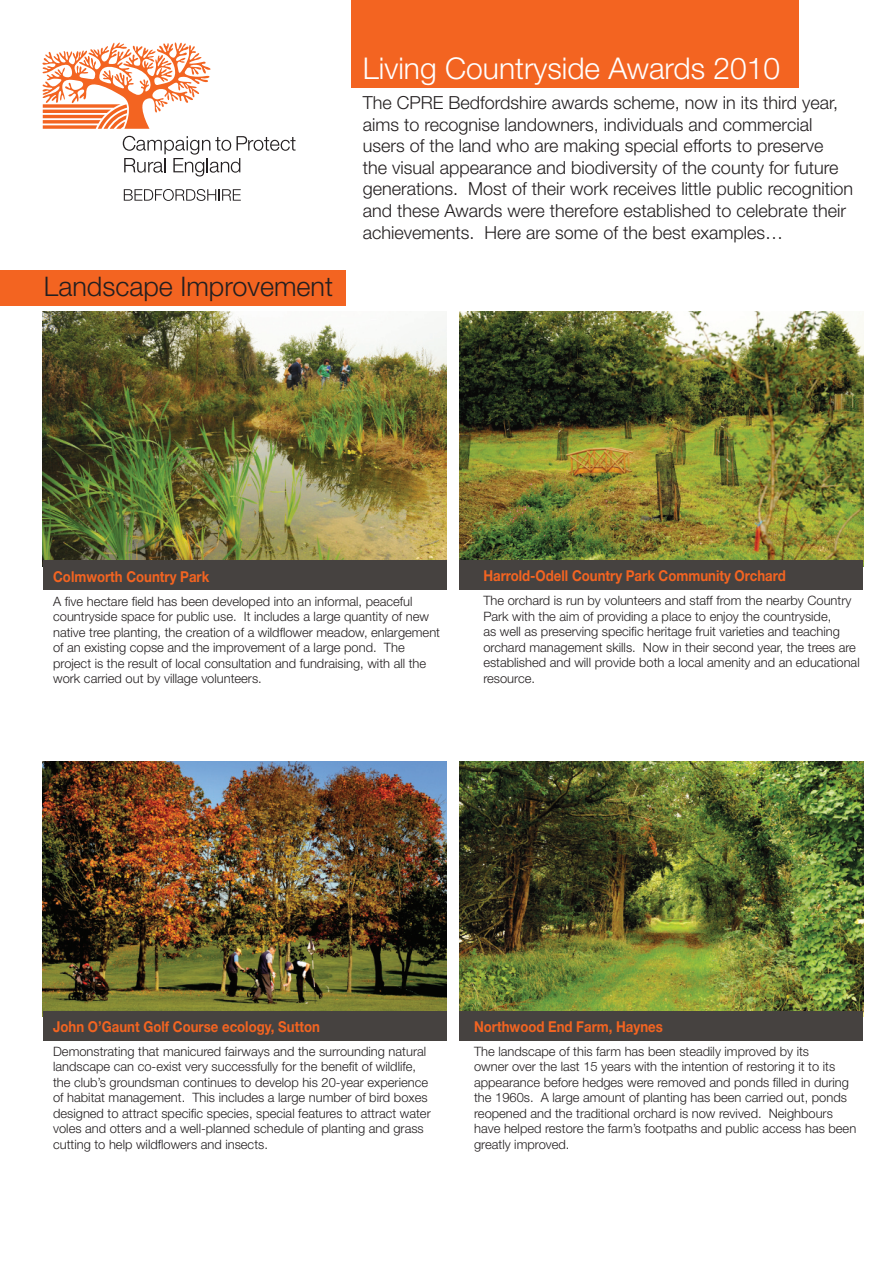
<style>
.page{position:relative;width:893px;height:1263px;background:#fff}
.page>*{position:absolute;margin:0;border:0;box-sizing:border-box;transform-origin:0 0}
.t1{font:300 30px "Helvetica Neue";color:#fff}
.t2{font:300 27px "Helvetica Neue";color:#231f20}
.t3{font:300 18px/21.6px "Helvetica Neue";color:#231f20}
.t4{font:700 15px "Helvetica Neue";color:#f36421;scale:.88 1}
.t5{font:300 12.9px/15.5px "Helvetica Neue";color:#231f20}
</style>
<div class="page">
<div style="left:0;top:270px;width:346px;height:35px;background:#f36421"></div>
<div style="left:351px;top:0;width:448px;height:88px;background:#f36421"></div>
<svg style="left:123px;top:136px;width:173px;height:40px"></svg>
<svg style="left:42px;top:42px;width:169px;height:87px"></svg>
<svg style="left:124px;top:189px;width:117px;height:12px"></svg>
<img style="left:43px;top:312px;width:403px;height:249px">
<img style="left:459px;top:312px;width:404px;height:249px">
<img style="left:459px;top:761px;width:404px;height:250px">
<img style="left:43px;top:761px;width:403px;height:250px">
<div style="left:43px;top:1011px;width:403px;height:30px;background:#464240"></div>
<div style="left:43px;top:561px;width:403px;height:29px;background:#464240"></div>
<div style="left:459px;top:561px;width:404px;height:29px;background:#464240"></div>
<div style="left:459px;top:1011px;width:404px;height:30px;background:#464240"></div>
<h2 class="t2" style="left:44px;top:270px;width:291px">Landscape Improvement</h2>
<h1 class="t1" style="left:363px;top:50px;width:419px">Living Countryside Awards 2010</h1>
<p class="t3" style="left:363px;top:91px;width:492px">The CPRE Bedfordshire awards scheme, now in its third year, aims to recognise landowners, individuals and commercial users of the land who are making special efforts to preserve<br>the visual appearance and biodiversity of the county for future generations. Most of their work receives little public recognition and these Awards were therefore established to celebrate their achievements. Here are some of the best examples…</p>
<p class="t4" style="left:53px;top:567px;width:179px">Colmworth Country Park</p>
<p class="t5" style="left:53px;top:593px;width:388px">A five hectare field has been developed into an informal, peaceful countryside space for public use. It includes a large quantity of new native tree planting, the creation of a wildflower meadow, enlargement of an existing copse and the improvement of a large pond. The project is the result of local consultation and fundraising, with all the work carried out by village volunteers.</p>
<p class="t4" style="left:483px;top:567px;width:345px">Harrold-Odell Country Park Community Orchard</p>
<p class="t5" style="left:483px;top:593px;width:378px">The orchard is run by volunteers and staff from the nearby Country Park with the aim of providing a place to enjoy the countryside,<br>as well as preserving specific heritage fruit varieties and teaching orchard management skills. Now in their second year, the trees are established and will provide both a local amenity and an educational resource.</p>
<p class="t4" style="left:53px;top:1017px;width:305px">John O’Gaunt Golf Course ecology, Sutton</p>
<p class="t5" style="left:53px;top:1043px;width:379px">Demonstrating that manicured fairways and the surrounding natural landscape can co-exist very successfully for the benefit of wildlife, the club’s groundsman continues to develop his 20-year experience of habitat management. This includes a large number of bird boxes designed to attract specific species, special features to attract water voles and otters and a well-planned schedule of planting and grass cutting to help wildflowers and insects.</p>
<p class="t4" style="left:474px;top:1017px;width:216px">Northwood End Farm, Haynes</p>
<p class="t5" style="left:474px;top:1043px;width:384px">The landscape of this farm has been steadily improved by its<br>owner over the last 15 years with the intention of restoring it to its appearance before hedges were removed and ponds filled in during the 1960s. A large amount of planting has been carried out, ponds reopened and the traditional orchard is now revived. Neighbours have helped restore the farm’s footpaths and public access has been greatly improved.</p>
</div>
